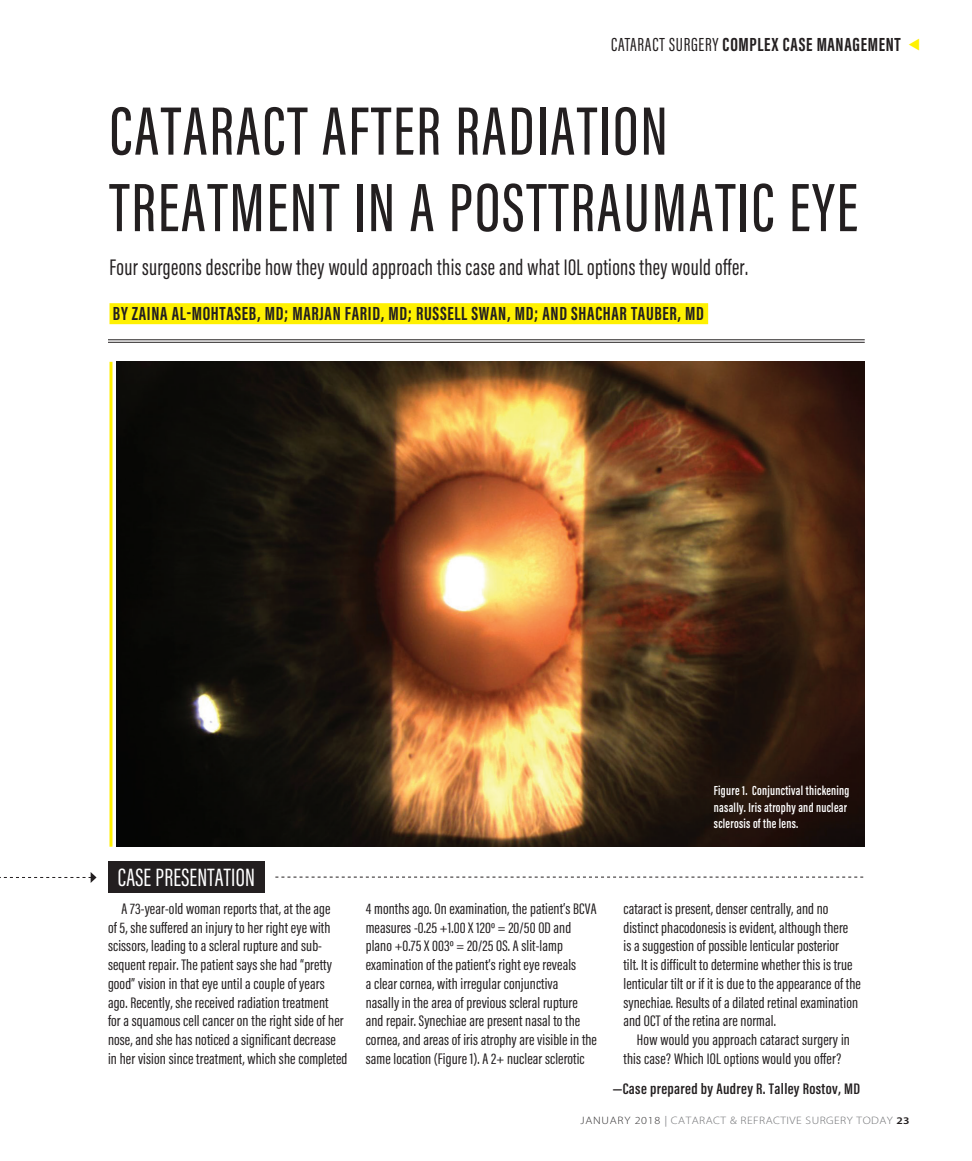
<style>
.page{position:relative;width:972px;height:1161px;background:#fff}
.page>*{position:absolute;margin:0;border:0;box-sizing:border-box;transform-origin:0 0}
.headline{font:500 70.5px/76.5px "Acumin Pro Extra Cond";letter-spacing:.03em;color:#231f20}
.sidebar_h1{font:25.95px "Acumin Pro Extra Cond";letter-spacing:.01em;color:#fff}
.deck{font:23.25px "Acumin Pro Extra Cond";letter-spacing:.015em;color:#231f20}
.lead-in_highlighted{font:700 19.5px "Acumin Pro Extra Cond";letter-spacing:.035em;color:#231f20}
.sidebar_body{font:15.75px/18.8px "Acumin Pro Extra Cond";letter-spacing:.005em;color:#231f20;scale:1.1 1}
.sidebar_body-2{font:600 15.75px "Acumin Pro Extra Cond";letter-spacing:.02em;color:#231f20;scale:1.1 1}
.t1{font:600 13.5px/16.5px "Acumin Pro Extra Cond";letter-spacing:.02em;color:#fff}
.t2{font:10.8px "Myriad MM 215 600";letter-spacing:.04em;color:#6c6d70;scale:1.11 1}
.s1{font-weight:400}
.s2{color:#312f30}
.s3{font-family:"Myriad MM 400 600";color:#939598}
.s4{font-family:"Myriad MM 565 600";font-size:10.2px;color:#231f20}
</style>
<div class="page">
<div style="left:110px;top:303px;width:598px;height:21px;background:#fff101"></div>
<hr style="left:108px;top:340px;width:757px;height:1px;background:#231f20">
<hr style="left:108px;top:342px;width:757px;height:1px;background:#231f20">
<img style="left:116px;top:362px;width:749px;height:485px">
<svg style="left:0;top:872px;width:97px;height:11px"></svg>
<svg style="left:275px;top:877px;width:588px;height:1px"></svg>
<hr style="left:110px;top:362px;width:2px;height:485px;background:#fff101">
<div style="left:108px;top:861px;width:157px;height:32px;background:#231f20"></div>
<p class="lead-in_highlighted" style="left:611px;top:32px;width:291px"><span class="s1">CATARACT SURGERY</span> COMPLEX CASE MANAGEMENT</p>
<p class="headline" style="left:110px;top:93px;width:750px">CATARACT AFTER RADIATION<br>TREATMENT IN A POSTTRAUMATIC EYE</p>
<p class="deck" style="left:110px;top:254px;width:640px">Four surgeons describe how they would approach this case and what IOL options they would offer.</p>
<p class="lead-in_highlighted" style="left:113px;top:301px;width:592px">BY ZAINA AL-MOHTASEB, MD; MARJAN FARID, MD; RUSSELL SWAN, MD; AND SHACHAR TAUBER, MD</p>
<p class="sidebar_h1" style="left:118px;top:862px;width:139px">CASE PRESENTATION</p>
<p class="t1" style="left:714px;top:782px;width:137px">Figure 1. Conjunctival thickening nasally. Iris atrophy and nuclear sclerosis of the lens.</p>
<p class="sidebar_body" style="left:108px;top:899px;width:219px;text-indent:14px">A 73-year-old woman reports that, at the age<br>of 5, she suffered an injury to her right eye with scissors, leading to a scleral rupture and sub&shy;sequent repair. The patient says she had “pretty good” vision in that eye until a couple of years ago. Recently, she received radiation treatment<br>for a squamous cell cancer on the right side of her nose, and she has noticed a significant decrease in her vision since treatment, which she completed</p>
<p class="sidebar_body" style="left:366px;top:899px;width:212px">4 months ago. On examination, the patient’s BCVA measures -0.25 +1.00 X 120º = 20/50 OD and plano +0.75 X 003º = 20/25 OS. A slit-lamp examination of the patient’s right eye reveals<br>a clear cornea, with irregular conjunctiva<br>nasally in the area of previous scleral rupture and repair. Synechiae are present nasal to the cornea, and areas of iris atrophy are visible in the same location (Figure 1). A 2+ nuclear sclerotic</p>
<p class="sidebar_body" style="left:623px;top:899px;width:217px">cataract is present, denser centrally, and no distinct phacodonesis is evident, although there<br>is a suggestion of possible lenticular posterior<br>tilt. It is difficult to determine whether this is true lenticular tilt or if it is due to the appearance of the synechiae. Results of a dilated retinal examination and OCT of the retina are normal.</p>
<p class="sidebar_body" style="left:623px;top:1030px;width:207px;text-indent:14px">How would you approach cataract surgery in this case? Which IOL options would you offer?</p>
<p class="sidebar_body-2" style="left:613px;top:1079px;width:226px">—Case prepared by Audrey R. Talley Rostov, MD</p>
<p class="t2" style="left:581px;top:1115px;width:298px"><span class="s2">JANUARY 2018</span> <span class="s3">|</span> CATARACT &amp; REFRACTIVE SURGERY TODAY <span class="s4">23</span></p>
</div>
